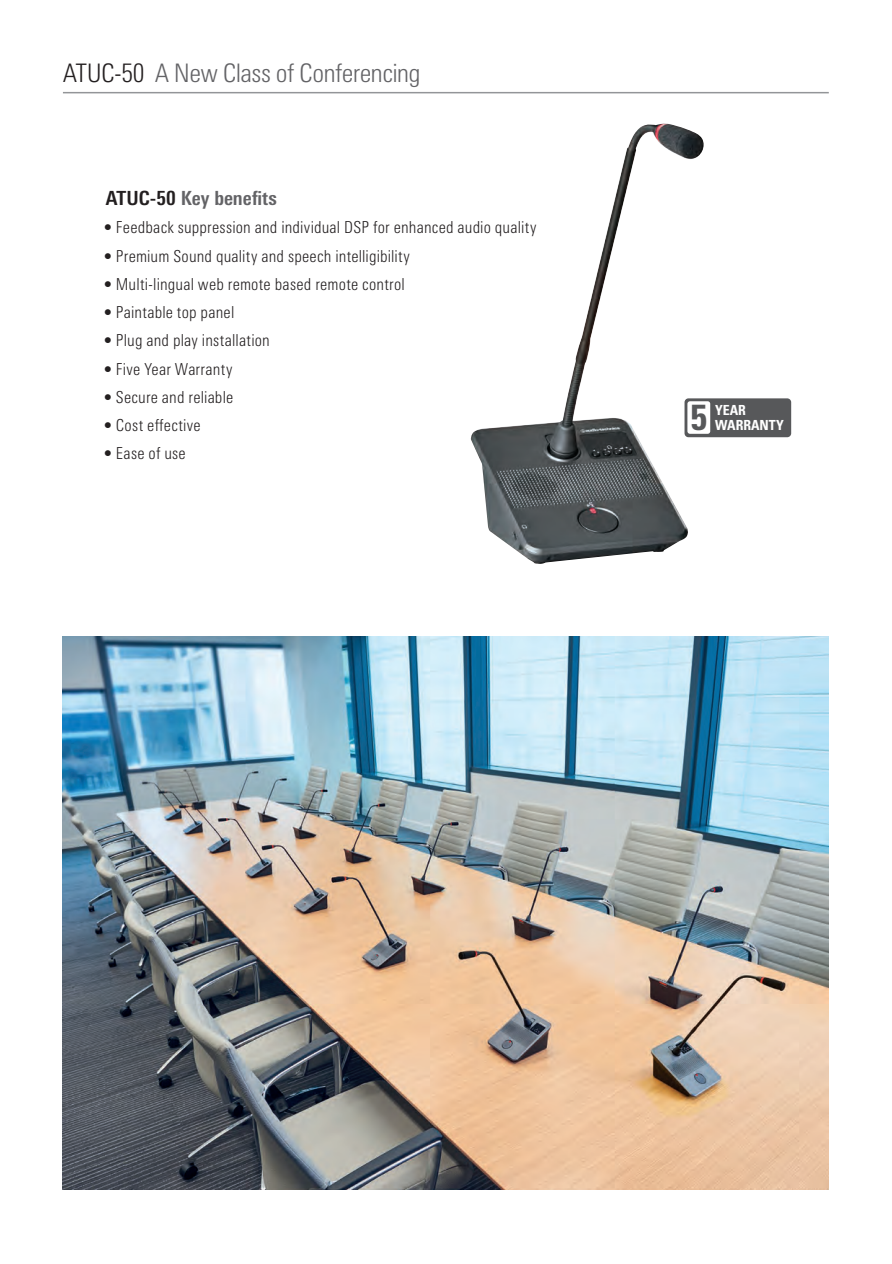
<style>
.page{position:relative;width:892px;height:1264px;background:#fff}
.page>*{position:absolute;margin:0;border:0;box-sizing:border-box;transform-origin:0 0}
.t1{font:700 condensed 36.15px "Univers LT Std";color:#57585a}
.t2{font:300 condensed 25.5px "Univers Next Pro";letter-spacing:-.025em;color:#636366;scale:1.05 1}
.t3{font:700 condensed 19.5px "Univers Next Pro";color:#636366;scale:1.05 1}
.t4{font:300 condensed 16.5px "Univers Next Pro";letter-spacing:.01em;color:#231f20}
.t5{font:700 condensed 13.95px "Univers LT Std";color:#fff}
.s1{color:#231f20}
</style>
<div class="page">
<img style="left:470px;top:123px;width:236px;height:441px">
<div style="left:684px;top:398px;width:107px;height:39px;background:#57585a;border-radius:4px"></div>
<div style="left:687px;top:401px;width:23px;height:33px;background:#fff;border-radius:3px"></div>
<hr style="left:63px;top:92px;width:765px;height:1px;background:#939598">
<img style="left:63px;top:637px;width:765px;height:553px">
<p class="t2" style="left:63px;top:58px;width:342px"><span class="s1">ATUC-50</span> A New Class of Conferencing</p>
<p class="t3" style="left:106px;top:187px;width:165px"><span class="s1">ATUC-50</span> Key benefits</p>
<p class="t4" style="left:104px;top:218px;width:434px">• Feedback suppression and individual DSP for enhanced audio quality</p>
<p class="t4" style="left:104px;top:246px;width:308px">• Premium Sound quality and speech intelligibility</p>
<p class="t4" style="left:104px;top:275px;width:303px">• Multi-lingual web remote based remote control</p>
<p class="t4" style="left:104px;top:303px;width:132px">• Paintable top panel</p>
<p class="t4" style="left:104px;top:331px;width:168px">• Plug and play installation</p>
<p class="t4" style="left:104px;top:359px;width:130px">• Five Year Warranty</p>
<p class="t4" style="left:104px;top:388px;width:131px">• Secure and reliable</p>
<p class="t4" style="left:104px;top:416px;width:98px">• Cost effective</p>
<p class="t4" style="left:104px;top:444px;width:84px">• Ease of use</p>
<p class="t1" style="left:691px;top:395px;width:18px">5</p>
<p class="t5" style="left:715px;top:402px;width:32px">YEAR</p>
<p class="t5" style="left:715px;top:416px;width:70px">WARRANTY</p>
</div>
